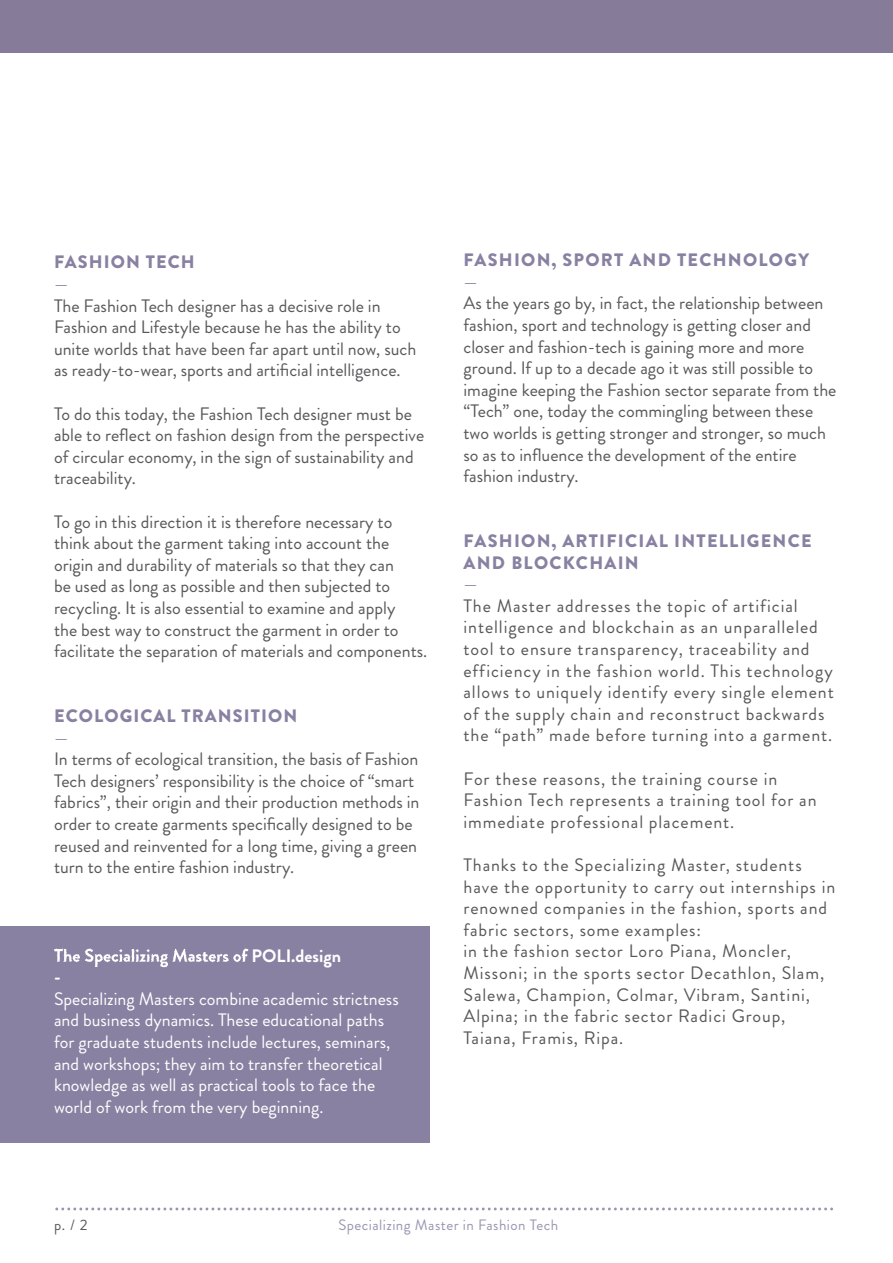
<style>
.page{position:relative;width:893px;height:1263px;background:#fff}
.page>*{position:absolute;margin:0;border:0;box-sizing:border-box;transform-origin:0 0}
.t1{font:18px/21.6px "Brandon Grotesque";color:#57585a}
.t2{font:18px/21.6px "Brandon Grotesque";letter-spacing:.05em;color:#57585a}
.t3{font:18px/21.6px "Brandon Grotesque";color:#fff}
.Titolo{font:900 18px/21.6px "Brandon Grotesque";letter-spacing:.07em;color:#8981a2}
.t4{font:18px "Brandon Grotesque";color:#8981a2}
.t5{font:15px "Brandon Grotesque";letter-spacing:.03em;color:#9c95b1}
.t6{font:15px "Brandon Grotesque";color:#57585a}
.s1{font-weight:700}
</style>
<div class="page">
<svg style="left:57px;top:1207px;width:776px;height:3px"></svg>
<div style="left:0;top:926px;width:429px;height:216px;background:#8981a2"></div>
<div style="left:0;top:0;width:893px;height:53px;background:#867b98"></div>
<p class="Titolo" style="left:54px;top:251px;width:142px">FASHION TECH</p>
<p class="t4" style="left:54px;top:271px;width:16px">—</p>
<p class="t1" style="left:54px;top:295px;width:364px">The Fashion Tech designer has a decisive role in Fashion and Lifestyle because he has the ability to unite worlds that have been far apart until now, such as ready-to-wear, sports and artificial intelligence.</p>
<p class="t1" style="left:54px;top:403px;width:372px">To do this today, the Fashion Tech designer must be able to reflect on fashion design from the perspective of circular economy, in the sign of sustainability and traceability.</p>
<p class="t1" style="left:54px;top:511px;width:375px">To go in this direction it is therefore necessary to think about the garment taking into account the origin and durability of materials so that they can<br>be used as long as possible and then subjected to recycling. It is also essential to examine and apply<br>the best way to construct the garment in order to facilitate the separation of materials and components.</p>
<p class="Titolo" style="left:54px;top:705px;width:245px">ECOLOGICAL TRANSITION</p>
<p class="t4" style="left:54px;top:725px;width:16px">—</p>
<p class="t1" style="left:54px;top:748px;width:367px">In terms of ecological transition, the basis of Fashion Tech designers’ responsibility is the choice of “smart fabrics”, their origin and their production methods in order to create garments specifically designed to be reused and reinvented for a long time, giving a green turn to the entire fashion industry.</p>
<p class="t3" style="left:54px;top:945px;width:346px"><span class="s1">The Specializing Masters of POLI.design<br>-<br></span>Specializing Masters combine academic strictness and business dynamics. These educational paths for graduate students include lectures, seminars, and workshops; they aim to transfer theoretical knowledge as well as practical tools to face the world of work from the very beginning.</p>
<p class="Titolo" style="left:464px;top:249px;width:347px">FASHION, SPORT AND TECHNOLOGY</p>
<p class="t4" style="left:463px;top:269px;width:16px">—</p>
<p class="t1" style="left:463px;top:293px;width:374px">As the years go by, in fact, the relationship between fashion, sport and technology is getting closer and closer and fashion-tech is gaining more and more ground. If up to a decade ago it was still possible to imagine keeping the Fashion sector separate from the “Tech” one, today the commingling between these two worlds is getting stronger and stronger, so much so as to influence the development of the entire fashion industry.</p>
<p class="Titolo" style="left:464px;top:530px;width:350px">FASHION, ARTIFICIAL INTELLIGENCE<br>AND BLOCKCHAIN</p>
<p class="t4" style="left:463px;top:572px;width:16px">—</p>
<p class="t2" style="left:463px;top:595px;width:372px">The Master addresses the topic of artificial intelligence and blockchain as an unparalleled tool to ensure transparency, traceability and efficiency in the fashion world. This technology allows to uniquely identify every single element of the supply chain and reconstruct backwards the “path” made before turning into a garment.</p>
<p class="t2" style="left:463px;top:768px;width:355px">For these reasons, the training course in<br>Fashion Tech represents a training tool for an immediate professional placement.</p>
<p class="t2" style="left:463px;top:854px;width:373px">Thanks to the Specializing Master, students have the opportunity to carry out internships in renowned companies in the fashion, sports and fabric sectors, some examples:</p>
<p class="t2" style="left:463px;top:941px;width:362px">in the fashion sector Loro Piana, Moncler, Missoni; in the sports sector Decathlon, Slam, Salewa, Champion, Colmar, Vibram, Santini, Alpina; in the fabric sector Radici Group, Taiana, Framis, Ripa.</p>
<p class="t6" style="left:54px;top:1214px;width:35px">p. / 2</p>
<p class="t5" style="left:338px;top:1214px;width:221px">Specializing Master in Fashion Tech</p>
</div>
